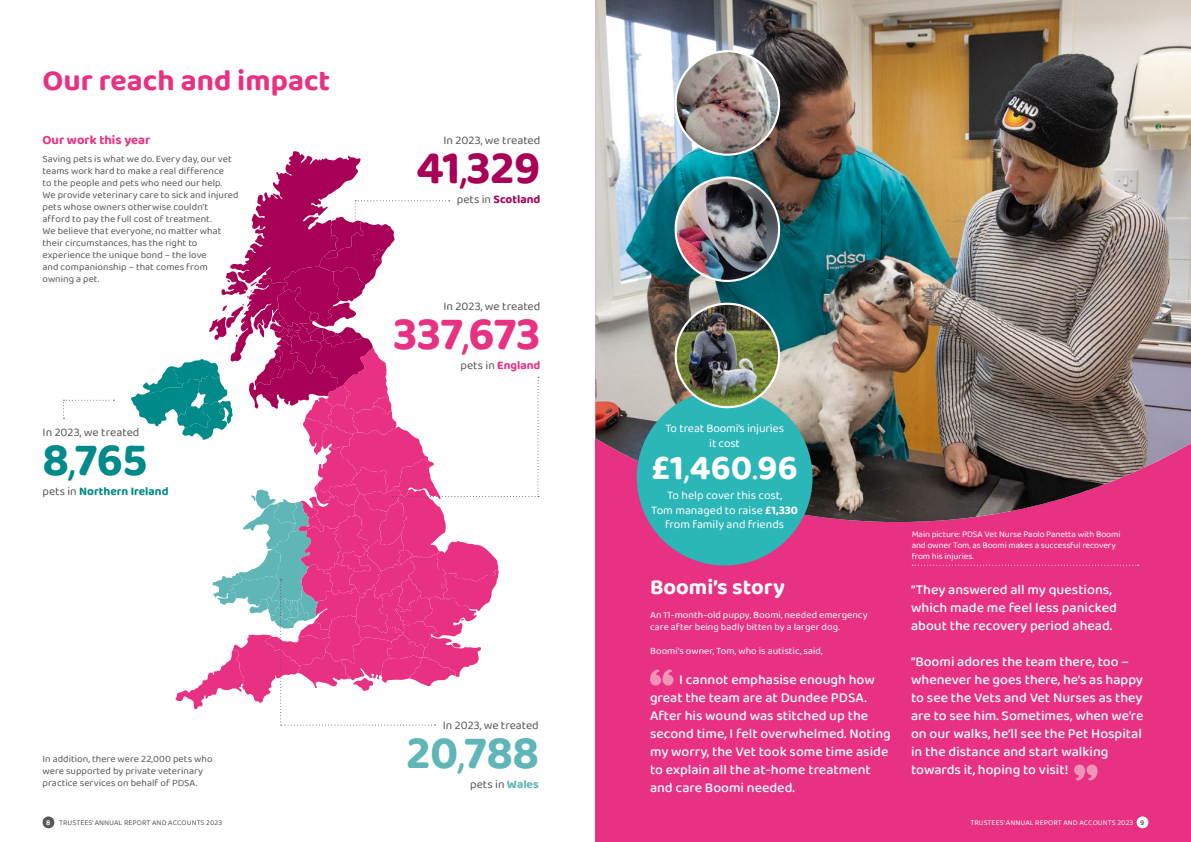
<style>
.page{position:relative;width:1191px;height:842px;background:#fff}
.page>*{position:absolute;margin:0;border:0;box-sizing:border-box;transform-origin:0 0}
.t1{font:700 48px "Baloo 2";letter-spacing:-.01em;color:#e83182}
.t2{font:700 48px "Baloo 2";color:#a80056}
.t3{font:700 48px "Baloo 2";color:#60b5b6}
.t4{font:700 48px "Baloo 2";color:#008a89}
.t5{font:700 36px "Baloo 2";color:#fff}
.t6{font:700 30px "Baloo 2";color:#e83182}
.t7{font:700 22px "Baloo 2";color:#fff}
.t8{font:500 14px/18px "Baloo 2";color:#fff}
.t9{font:700 13px "Baloo 2";color:#e83182}
.t10{font:12px/14.5px "Baloo 2";letter-spacing:-.005em;color:#fff;text-align:center}
.t11{font:12px "Baloo 2";color:#575756}
.t12{font:700 12px "Baloo 2";color:#008a89}
.t13{font:700 12px "Baloo 2";color:#a80056}
.t14{font:700 12px "Baloo 2";color:#e83182}
.t15{font:10px/12px "Baloo 2";letter-spacing:.005em;color:#575756}
.t16{font:10px/12px "Baloo 2";letter-spacing:.005em;color:#fff}
.t17{font:9px/10.8px "Baloo 2";letter-spacing:-.01em;color:#fff}
.t18{font:7.5px "Baloo 2";letter-spacing:.01em;color:#575756}
.t19{font:7.5px "Baloo 2";letter-spacing:.01em;color:#fff}
.s1{font-weight:400}
.s2{font-weight:400;color:#575756}
.s3{font-weight:700;color:#60b5b6}
.s4{font-weight:700}
.s5{font-weight:600;color:#fff}
.s6{font-weight:600;color:#575756}
</style>
<div class="page">
<div style="left:595px;top:0;width:596px;height:842px;background:#e83182"></div>
<svg style="left:650px;top:669px;width:23px;height:16px"></svg>
<svg style="left:1074px;top:764px;width:23px;height:16px"></svg>
<svg style="left:131px;top:151px;width:408px;height:574px"></svg>
<svg style="left:63px;top:400px;width:51px;height:19px"></svg>
<svg style="left:912px;top:565px;width:226px;height:1px"></svg>
<img style="left:595px;top:0;width:596px;height:522px">
<div style="left:637px;top:390px;width:175px;height:175px;background:#2bb6b7;border-radius:50%"></div>
<img style="left:675px;top:51px;width:104px;height:104px;border-radius:52px">
<div style="left:674px;top:50px;width:106px;height:106px;border:2px solid #fff;border-radius:50%"></div>
<img style="left:675px;top:177px;width:104px;height:104px;border-radius:52px">
<div style="left:674px;top:176px;width:106px;height:106px;border:2px solid #fff;border-radius:50%"></div>
<img style="left:675px;top:304px;width:104px;height:103px;border-radius:52px">
<div style="left:674px;top:303px;width:106px;height:105px;border:2px solid #fff;border-radius:50%"></div>
<div style="left:1136px;top:816px;width:12px;height:12px;background:#fff;border-radius:50%"></div>
<div style="left:43px;top:816px;width:11px;height:12px;background:#575756;border-radius:50%"></div>
<h3 class="t6" style="left:43px;top:59px;width:289px">Our reach and impact</h3>
<p class="t9" style="left:43px;top:131px;width:109px">Our work this year</p>
<p class="t15" style="left:43px;top:153px;width:198px">Saving pets is what we do. Every day, our vet teams work hard to make a real difference<br>to the people and pets who need our help.<br>We provide veterinary care to sick and injured pets whose owners otherwise couldn’t<br>afford to pay the full cost of treatment.<br>We believe that everyone, no matter what their circumstances, has the right to experience the unique bond – the love<br>and companionship – that comes from owning a pet.</p>
<p class="t11" style="left:43px;top:424px;width:98px">In 2023, we treated</p>
<h1 class="t4" style="left:43px;top:426px;width:106px">8<span class="s1">,</span>765</h1>
<p class="t12" style="left:43px;top:483px;width:127px"><span class="s2">pets in</span> Northern Ireland</p>
<p class="t11" style="left:443px;top:132px;width:98px">In 2023, we treated</p>
<h1 class="t2" style="left:416px;top:134px;width:126px">41<span class="s1">,</span>329</h1>
<p class="t13" style="left:457px;top:191px;width:85px"><span class="s2">pets in</span> Scotland</p>
<p class="t11" style="left:443px;top:298px;width:98px">In 2023, we treated</p>
<h1 class="t1" style="left:393px;top:301px;width:149px">337<span class="s1">,</span>673</h1>
<p class="t14" style="left:460px;top:357px;width:81px"><span class="s2">pets in</span> England</p>
<p class="t15" style="left:43px;top:753px;width:171px">In addition, there were 22,000 pets who were supported by private veterinary practice services on behalf of PDSA.</p>
<p class="t11" style="left:443px;top:716px;width:97px">In 2023, we treated</p>
<h1 class="t3" style="left:406px;top:719px;width:134px">20<span class="s1">,</span>788</h1>
<p class="t11" style="left:470px;top:775px;width:70px">pets in <span class="s3">Wales</span></p>
<p class="t10" style="left:665px;top:421px;width:120px">To treat Boomi’s injuries it cost</p>
<h2 class="t5" style="left:651px;top:442px;width:148px">£1<span class="s1">,</span>460<span class="s1">.</span>96</h2>
<p class="t10" style="left:651px;top:489px;width:148px">To help cover this cost,<br>Tom managed to raise <span class="s4">£1,330 </span>from family and friends</p>
<h3 class="t7" style="left:650px;top:572px;width:136px">Boomi’s story</h3>
<p class="t16" style="left:650px;top:609px;width:219px">An 11-month-old puppy, Boomi, needed emergency care after being badly bitten by a larger dog.</p>
<p class="t16" style="left:650px;top:645px;width:174px">Boomi’s owner, Tom, who is autistic, said,</p>
<p class="t8" style="left:650px;top:671px;width:242px;text-indent:29px">I cannot emphasise enough how great the team are at Dundee PDSA.<br>After his wound was stitched up the second time, I felt overwhelmed. Noting my worry, the Vet took some time aside to explain all the at-home treatment and care Boomi needed.</p>
<p class="t17" style="left:911px;top:530px;width:210px">Main picture: PDSA Vet Nurse Paolo Panetta with Boomi and owner Tom, as Boomi makes a successful recovery from his injuries.</p>
<p class="t8" style="left:911px;top:581px;width:207px">“They answered all my questions, which made me feel less panicked about the recovery period ahead.</p>
<p class="t8" style="left:911px;top:653px;width:234px">“Boomi adores the team there, too – whenever he goes there, he’s as happy to see the Vets and Vet Nurses as they are to see him. Sometimes, when we’re on our walks, he’ll see the Pet Hospital in the distance and start walking towards it, hoping to visit!</p>
<p class="t18" style="left:46px;top:817px;width:59px"><span class="s5">8</span> TRUSTEES’ Annual</p>
<p class="t18" style="left:124px;top:817px;width:10px">Report</p>
<p class="t18" style="left:152px;top:817px;width:6px">and</p>
<p class="t18" style="left:168px;top:817px;width:10px">Accounts</p>
<p class="t18" style="left:206px;top:817px;width:17px">2023</p>
<p class="t19" style="left:970px;top:817px;width:46px">TRUSTEES’ Annual</p>
<p class="t19" style="left:1035px;top:817px;width:10px">Report</p>
<p class="t19" style="left:1063px;top:817px;width:6px">and</p>
<p class="t19" style="left:1079px;top:817px;width:10px">Accounts</p>
<p class="t19" style="left:1117px;top:817px;width:29px">2023 <span class="s6">9</span></p>
</div>
